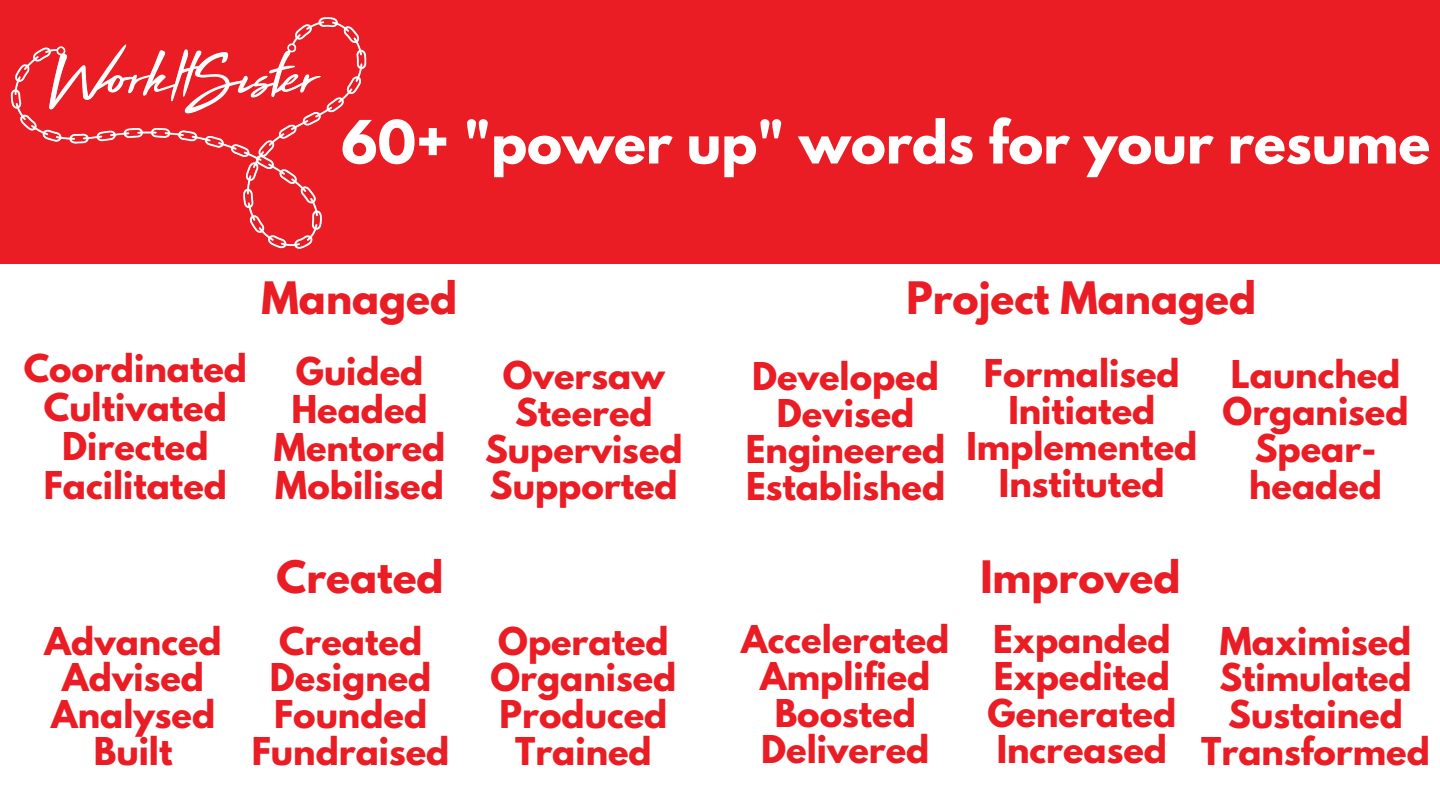
<style>
.page{position:relative;width:1440px;height:810px;background:#fff}
.page>*{position:absolute;margin:0;border:0;box-sizing:border-box;transform-origin:0 0}
.t1{font:700 52.8px "League Spartan";color:#fff}
.t2{font:700 39.6px "League Spartan";color:#ea1c24}
.t3{font:700 34px/36.8px "League Spartan";color:#ea1c24;text-align:center}
</style>
<div class="page">
<div style="left:0;top:0;width:1440px;height:264px;background:#ea1c24"></div>
<img style="left:10px;top:17px;width:357px;height:232px">
<h1 class="t1" style="left:341px;top:116px;width:1091px">60+ "power up" words for your resume</h1>
<p class="t2" style="left:262px;top:278px;width:197px">Managed</p>
<p class="t3" style="left:24px;top:353px;width:225px;line-height:39px">Coordinated<br>Cultivated<br>Directed<br>Facilitated</p>
<p class="t3" style="left:274px;top:356px;width:173px;line-height:38.2px">Guided<br>Headed<br>Mentored<br>Mobilised</p>
<p class="t3" style="left:485px;top:361px;width:199px">Oversaw<br>Steered<br>Supervised<br>Supported</p>
<p class="t2" style="left:277px;top:558px;width:169px">Created</p>
<p class="t3" style="left:45px;top:627px;width:179px">Advanced<br>Advised<br>Analysed<br>Built</p>
<p class="t3" style="left:490px;top:627px;width:188px">Operated<br>Organised<br>Produced<br>Trained</p>
<p class="t3" style="left:252px;top:627px;width:199px">Created<br>Designed<br>Founded<br>Fundraised</p>
<p class="t2" style="left:907px;top:278px;width:351px">Project Managed</p>
<p class="t3" style="left:746px;top:362px;width:201px">Developed<br>Devised<br>Engineered<br>Established</p>
<p class="t3" style="left:966px;top:359px;width:232px">Formalised<br>Initiated<br>Implemented<br>Instituted</p>
<p class="t3" style="left:1223px;top:361px;width:188px">Launched<br>Organised<br>Spear&shy;headed</p>
<p class="t2" style="left:980px;top:557px;width:202px">Improved</p>
<p class="t3" style="left:741px;top:625px;width:210px">Accelerated<br>Amplified<br>Boosted<br>Delivered</p>
<p class="t3" style="left:988px;top:625px;width:190px;text-align:left">Expanded<br>Expedited<br>Generated<br>Increased</p>
<p class="t3" style="left:1201px;top:627px;width:230px">Maximised<br>Stimulated<br>Sustained<br>Transformed</p>
</div>
